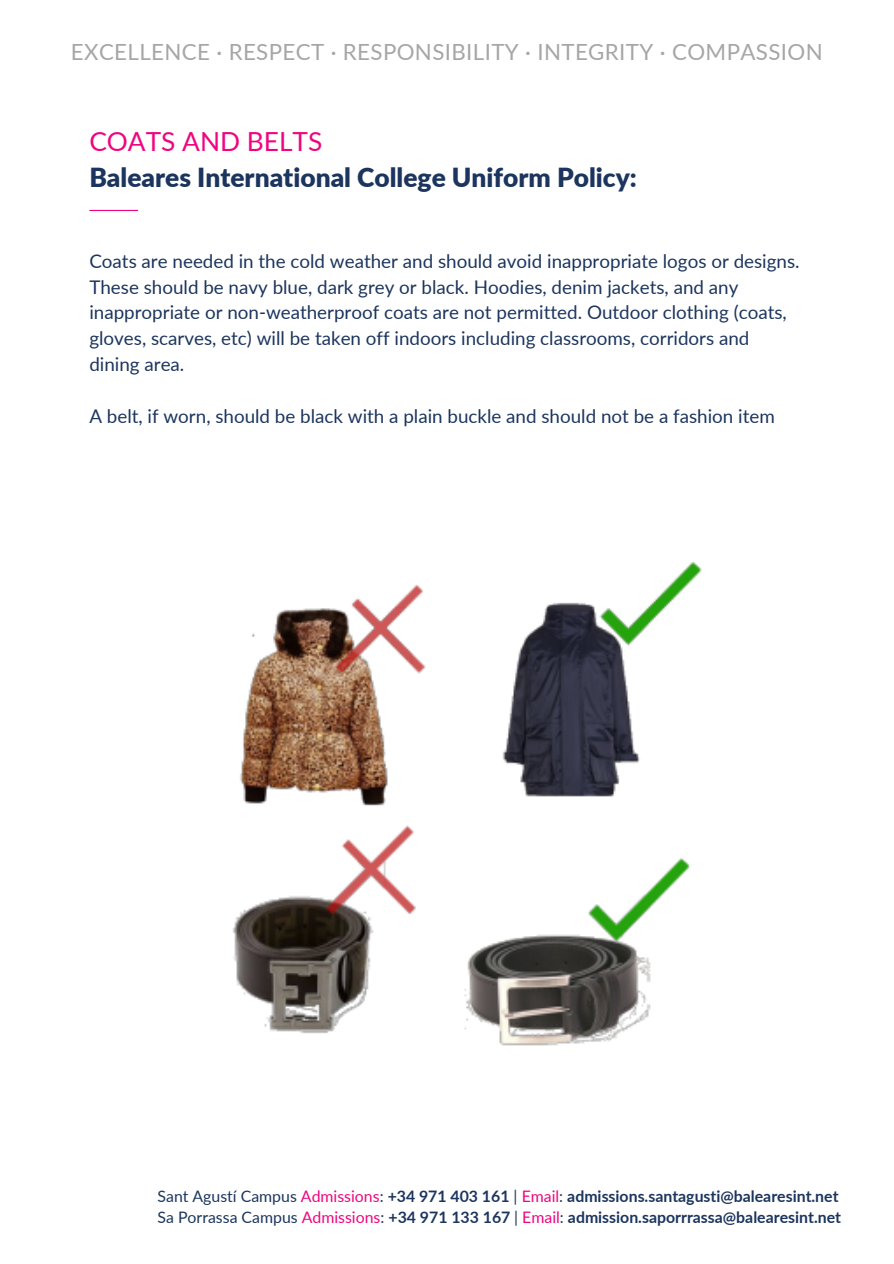
<style>
.page{position:relative;width:894px;height:1264px;background:#fff}
.page>*{position:absolute;margin:0;border:0;box-sizing:border-box;transform-origin:0 0}
.t1{font:900 26.25px "Lato";color:#1c355e}
.t2{font:26.25px "Lato";color:#f0047f}
.t3{font:22.2px "Lato";letter-spacing:.015em;color:#a6a6a6}
.t4{font:18.75px/25.8px "Lato";color:#1c355e}
.t5{font:700 15.9px "Lato";color:#1c355e}
.s1{font-weight:400}
.s2{font-weight:400;color:#f0047f}
</style>
<div class="page">
<hr style="left:89px;top:210px;width:49px;height:1px;background:#f0047f">
<img style="left:233px;top:561px;width:469px;height:485px">
<h1 class="t3" style="left:71px;top:38px;width:753px">EXCELLENCE · RESPECT · RESPONSIBILITY · INTEGRITY · COMPASSION</h1>
<h4 class="t2" style="left:89px;top:125px;width:234px">COATS AND BELTS</h4>
<p class="t1" style="left:89px;top:161px;width:549px">Baleares International College Uniform Policy:</p>
<h2 class="t4" style="left:89px;top:247px;width:711px">Coats are needed in the cold weather and should avoid inappropriate logos or designs.<br>These should be navy blue, dark grey or black. Hoodies, denim jackets, and any inappropriate or non-weatherproof coats are not permitted. Outdoor clothing (coats, gloves, scarves, etc) will be taken off indoors including classrooms, corridors and dining area.</h2>
<h4 class="t4" style="left:89px;top:403px;width:686px">A belt, if worn, should be black with a plain buckle and should not be a fashion item</h4>
<p class="t5" style="left:157px;top:1185px;width:682px"><span class="s1">Sant Agustí Campus</span> <span class="s2">Admissions</span><span class="s1">:</span> +34 971 403 161 <span class="s1">|</span> <span class="s2">Email</span><span class="s1">:</span> admissions.santagusti@balearesint.net</p>
<p class="t5" style="left:157px;top:1207px;width:684px"><span class="s1">Sa Porrassa Campus</span> <span class="s2">Admissions</span><span class="s1">:</span> +34 971 133 167 <span class="s1">|</span> <span class="s2">Email</span><span class="s1">:</span> admission.saporrrassa@balearesint.net</p>
</div>
